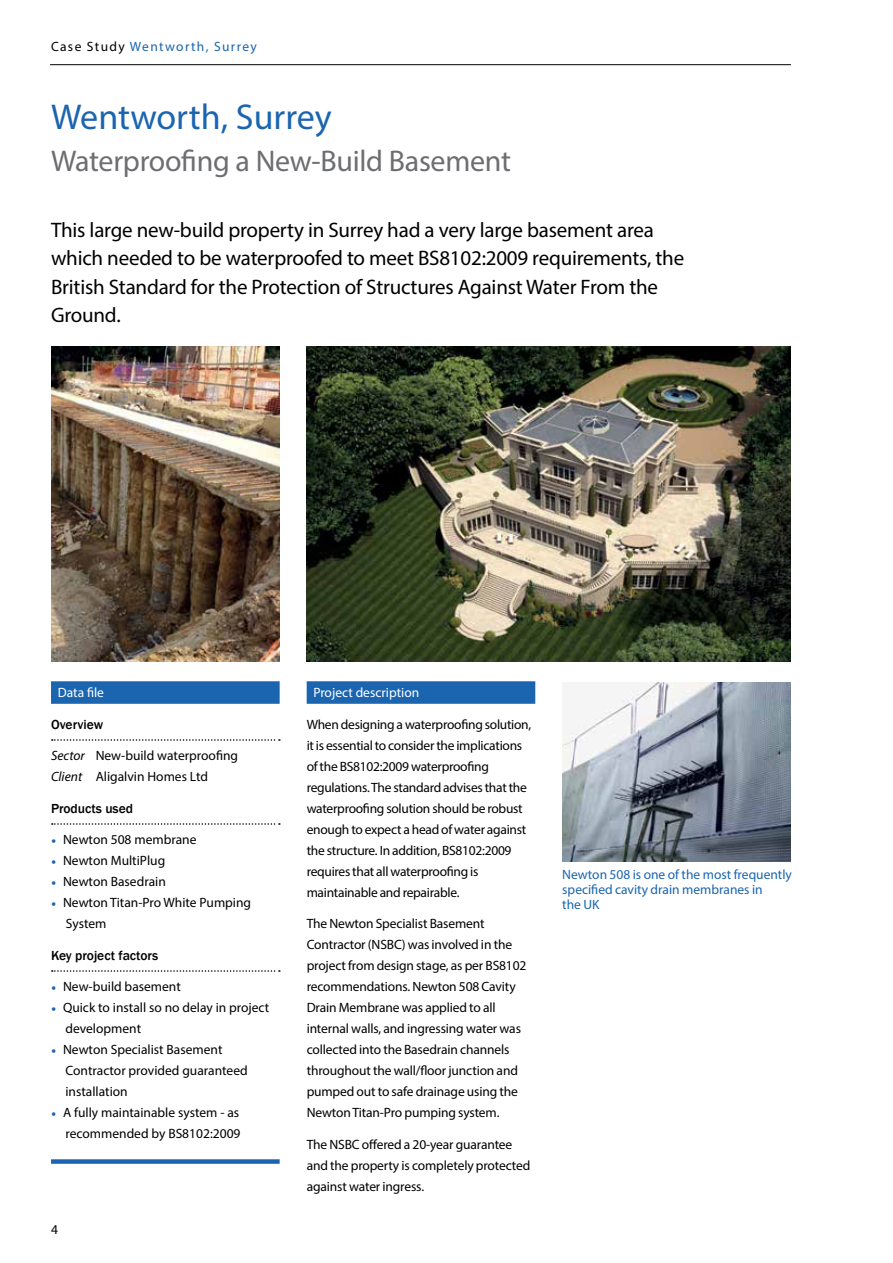
<style>
.page{position:relative;width:893px;height:1263px;background:#fff}
.page>*{position:absolute;margin:0;border:0;box-sizing:border-box;transform-origin:0 0}
.t1{font:36px "Myriad Pro";color:#1b65b0}
.t2{font:30px "Myriad Pro";letter-spacing:-.01em;color:#6d6e71}
.t3{font:21px/28.5px "Myriad Pro";letter-spacing:-.01em;color:#000}
.t4{font:13.5px/21px "Myriad Pro";letter-spacing:-.01em;color:#000}
.t5{font:13.5px/15px "Myriad Pro";color:#1b65b0}
.t6{font:500 13.5px "Franklin Gothic";color:#000}
.t7{font:13.5px "Myriad Pro";color:#fff}
.t8{font:13.5px "Myriad Pro";letter-spacing:.1em;color:#1b65b0}
.s1{color:#000}
.s2{font-style:italic}
.s3{font-family:"Minion Pro";color:#1b65b0}
</style>
<div class="page">
<div style="left:51px;top:681px;width:229px;height:23px;background:#1b65b0"></div>
<svg style="left:52px;top:739px;width:228px;height:2px"></svg>
<svg style="left:52px;top:823px;width:228px;height:2px"></svg>
<svg style="left:52px;top:970px;width:228px;height:2px"></svg>
<div style="left:51px;top:1159px;width:229px;height:5px;background:#1b65b0"></div>
<div style="left:307px;top:681px;width:228px;height:23px;background:#1b65b0"></div>
<img style="left:306px;top:346px;width:484px;height:316px">
<img style="left:51px;top:346px;width:229px;height:316px">
<img style="left:563px;top:683px;width:227px;height:178px">
<hr style="left:50px;top:64px;width:741px;height:1px;background:#000">
<p class="t8" style="left:51px;top:38px;width:207px"><span class="s1">Case Study</span> Wentworth, Surrey</p>
<h1 class="t1" style="left:51px;top:95px;width:282px">Wentworth, Surrey</h1>
<h2 class="t2" style="left:51px;top:142px;width:461px">Waterproofing a New-Build Basement</h2>
<h3 class="t3" style="left:51px;top:215px;width:635px">This large new-build property in Surrey had a very large basement area which needed to be waterproofed to meet BS8102:2009 requirements, the British Standard for the Protection of Structures Against Water From the Ground.</h3>
<p class="t7" style="left:58px;top:684px;width:48px">Data file</p>
<p class="t6" style="left:51px;top:716px;width:54px">Overview</p>
<p class="t4" style="left:51px;top:745px;width:189px"><span class="s2">Sector</span> New-build waterproofing<br><span class="s2">Client</span> Aligalvin Homes Ltd</p>
<p class="t6" style="left:51px;top:800px;width:84px">Products used</p>
<p class="t4" style="left:51px;top:829px;width:147px"><span class="s3">•</span> Newton 508 membrane</p>
<p class="t4" style="left:51px;top:850px;width:116px"><span class="s3">•</span> Newton MultiPlug</p>
<p class="t4" style="left:51px;top:871px;width:116px"><span class="s3">•</span> Newton Basedrain</p>
<p class="t4" style="left:66px;top:892px;width:187px;text-indent:-15px"><span class="s3">•</span> Newton Titan-Pro White Pumping<br>System</p>
<p class="t6" style="left:51px;top:947px;width:109px">Key project factors</p>
<p class="t4" style="left:51px;top:976px;width:131px"><span class="s3">•</span> New-build basement</p>
<p class="t4" style="left:65px;top:997px;width:205px;text-indent:-14px"><span class="s3">•</span> Quick to install so no delay in project development</p>
<p class="t4" style="left:65px;top:1039px;width:184px;text-indent:-14px"><span class="s3">•</span> Newton Specialist Basement<br>Contractor provided guaranteed installation</p>
<p class="t4" style="left:51px;top:1102px;width:191px;text-align:right"><span class="s3">•</span> A fully maintainable system - as recommended by BS8102:2009</p>
<p class="t4" style="left:51px;top:1218px;width:8px">4</p>
<p class="t7" style="left:313px;top:684px;width:107px">Project description</p>
<p class="t4" style="left:307px;top:713px;width:226px">When designing a waterproofing solution, it is essential to consider the implications of the BS8102:2009 waterproofing regulations. The standard advises that the waterproofing solution should be robust enough to expect a head of water against the structure. In addition, BS8102:2009 requires that all waterproofing is maintainable and repairable.</p>
<p class="t4" style="left:307px;top:913px;width:221px">The Newton Specialist Basement Contractor (NSBC) was involved in the project from design stage, as per BS8102 recommendations. Newton 508 Cavity Drain Membrane was applied to all internal walls, and ingressing water was collected into the Basedrain channels throughout the wall/floor junction and pumped out to safe drainage using the Newton Titan-Pro pumping system.</p>
<p class="t4" style="left:307px;top:1133px;width:225px">The NSBC offered a 20-year guarantee and the property is completely protected against water ingress.</p>
<p class="t5" style="left:562px;top:867px;width:231px">Newton 508 is one of the most frequently specified cavity drain membranes in<br>the UK</p>
</div>
